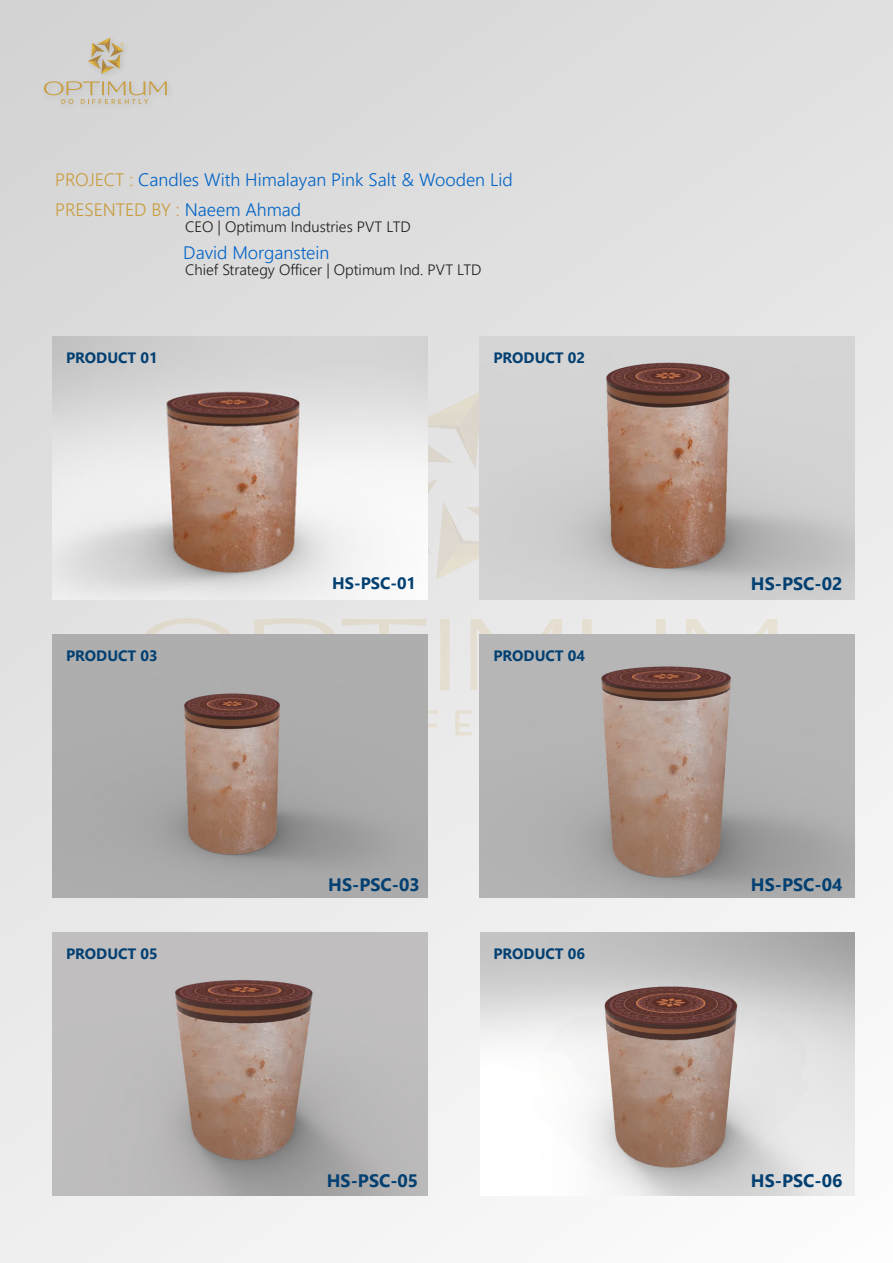
<style>
.page{position:relative;width:893px;height:1263px;background:#fff}
.page>*{position:absolute;margin:0;border:0;box-sizing:border-box;transform-origin:0 0}
.t1{font:300 18px/30.2px "Nirmala UI";color:#0063c6}
.t2{font:700 18px "Nirmala UI";color:#034072}
.t3{font:700 16.5px "Nirmala UI";color:#034072}
.t4{font:300 15px "Nirmala UI";color:#1c1c1c}
.t5{font:700 15px "Nirmala UI";color:#034072}
.s1{color:#c89d3e}
</style>
<div class="page">
<div style="left:0;top:0;width:893px;height:1263px;background:linear-gradient(to bottom,#dad9d9,#f5f5f5)"></div>
<svg style="left:137px;top:618px;width:102px;height:16px;background:#e2e0dc"></svg>
<svg style="left:254px;top:618px;width:81px;height:16px"></svg>
<svg style="left:342px;top:619px;width:84px;height:15px"></svg>
<svg style="left:440px;top:619px;width:10px;height:71px"></svg>
<svg style="left:470px;top:619px;width:92px;height:71px;background:#e3e0db"></svg>
<svg style="left:582px;top:619px;width:84px;height:16px"></svg>
<svg style="left:686px;top:619px;width:92px;height:16px"></svg>
<svg style="left:428px;top:710px;width:10px;height:25px"></svg>
<svg style="left:455px;top:710px;width:17px;height:25px"></svg>
<svg style="left:428px;top:390px;width:52px;height:190px;background:#e2dfdb"></svg>
<div style="left:37px;top:30px;width:141px;height:85px;background:#d6d5d5"></div>
<svg style="left:44px;top:81px;width:123px;height:23px;background:#cfc7b6"></svg>
<svg style="left:88px;top:38px;width:36px;height:36px"></svg>
<img style="left:53px;top:337px;width:375px;height:262px">
<img style="left:480px;top:337px;width:375px;height:262px">
<img style="left:53px;top:634px;width:375px;height:263px">
<img style="left:480px;top:635px;width:375px;height:262px">
<img style="left:53px;top:932px;width:375px;height:263px">
<img style="left:480px;top:932px;width:375px;height:263px">
<p class="t1" style="left:55px;top:163px;width:459px"><span class="s1">PROJECT :</span> Candles With Himalayan Pink Salt &amp; Wooden Lid<br><span class="s1">PRESENTED BY :</span> Naeem Ahmad</p>
<p class="t4" style="left:185px;top:214px;width:227px">CEO | Optimum Industries PVT LTD</p>
<p class="t1" style="left:183px;top:236px;width:148px">David Morganstein</p>
<p class="t4" style="left:185px;top:257px;width:298px">Chief Strategy Officer | Optimum Ind. PVT LTD</p>
<p class="t5" style="left:66px;top:345px;width:93px">PRODUCT 01</p>
<p class="t5" style="left:493px;top:345px;width:93px">PRODUCT 02</p>
<p class="t5" style="left:66px;top:643px;width:93px">PRODUCT 03</p>
<p class="t3" style="left:332px;top:569px;width:85px">HS-PSC-01</p>
<p class="t5" style="left:493px;top:643px;width:93px">PRODUCT 04</p>
<p class="t2" style="left:328px;top:869px;width:93px">HS-PSC-03</p>
<p class="t5" style="left:66px;top:941px;width:93px">PRODUCT 05</p>
<p class="t5" style="left:493px;top:941px;width:93px">PRODUCT 06</p>
<p class="t2" style="left:751px;top:568px;width:93px">HS-PSC-02</p>
<p class="t2" style="left:751px;top:869px;width:93px">HS-PSC-04</p>
<p class="t2" style="left:327px;top:1165px;width:93px">HS-PSC-05</p>
<p class="t2" style="left:751px;top:1165px;width:93px">HS-PSC-06</p>
</div>
